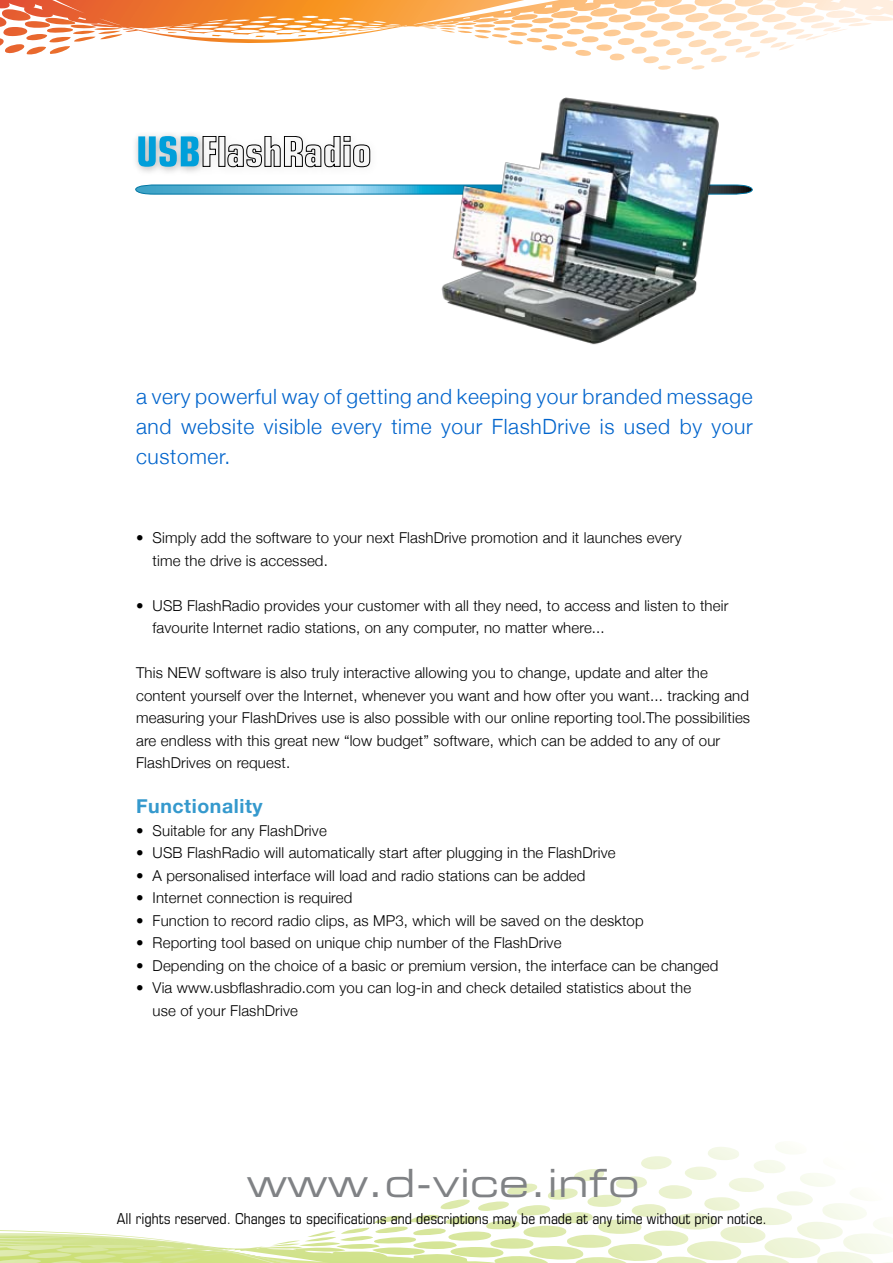
<style>
.page{position:relative;width:893px;height:1263px;background:#fff}
.page>*{position:absolute;margin:0;border:0;box-sizing:border-box;transform-origin:0 0}
.t1{font:38.85px "Eurostile LT Extended Two";color:#808285}
.t2{font:300 21px/30px "Helvetica Neue";letter-spacing:.03em;color:#0064cc;text-align:justify}
.t3{font:700 19.5px "Helvetica Neue";letter-spacing:.03em;color:#3599cd}
.t4{font:300 15px/22.5px "Helvetica Neue";letter-spacing:.01em;color:#000}
.t5{font:condensed 15px "Eurostile LT";color:#000}
</style>
<div class="page">
<svg style="left:0;top:1144px;width:893px;height:119px"></svg>
<svg style="left:0;top:0;width:893px;height:70px"></svg>
<svg style="left:386px;top:184px;width:23px;height:11px"></svg>
<div style="left:132px;top:129px;width:254px;height:110px;background:#000;opacity:.3"></div>
<svg style="left:132px;top:135px;width:254px;height:32px"></svg>
<img style="left:409px;top:97px;width:344px;height:248px">
<h2 class="t2" style="left:136px;top:381px;width:618px">a very powerful way of getting and keeping your branded message and website visible every time your FlashDrive is used by your customer.</h2>
<p class="t4" style="left:153px;top:526px;width:531px;text-indent:-16px">• Simply add the software to your next FlashDrive promotion and it launches every time the drive is accessed.</p>
<p class="t4" style="left:153px;top:594px;width:577px;text-indent:-16px">• USB FlashRadio provides your customer with all they need, to access and listen to their favourite Internet radio stations, on any computer, no matter where...</p>
<p class="t4" style="left:136px;top:661px;width:616px">This NEW software is also truly interactive allowing you to change, update and alter the content yourself over the Internet, whenever you want and how ofter you want... tracking and measuring your FlashDrives use is also possible with our online reporting tool.The possibilities are endless with this great new “low budget” software, which can be added to any of our FlashDrives on request.</p>
<h3 class="t3" style="left:136px;top:794px;width:128px">Functionality</h3>
<p class="t4" style="left:136px;top:819px;width:192px">• Suitable for any FlashDrive</p>
<p class="t4" style="left:136px;top:841px;width:481px">• USB FlashRadio will automatically start after plugging in the FlashDrive</p>
<p class="t4" style="left:136px;top:864px;width:451px">• A personalised interface will load and radio stations can be added</p>
<p class="t4" style="left:136px;top:886px;width:218px">• Internet connection is required</p>
<p class="t4" style="left:136px;top:909px;width:509px">• Function to record radio clips, as MP3, which will be saved on the desktop</p>
<p class="t4" style="left:136px;top:931px;width:427px">• Reporting tool based on unique chip number of the FlashDrive</p>
<p class="t4" style="left:136px;top:954px;width:584px">• Depending on the choice of a basic or premium version, the interface can be changed</p>
<p class="t4" style="left:153px;top:976px;width:540px;text-indent:-16px">• Via www.usbflashradio.com you can log-in and check detailed statistics about the use of your FlashDrive</p>
<h1 class="t1" style="left:247px;top:1157px;width:394px">www.d-vice.info</h1>
<p class="t5" style="left:117px;top:1209px;width:651px">All rights reserved. Changes to specifications and descriptions may be made at any time without prior notice.</p>
</div>
